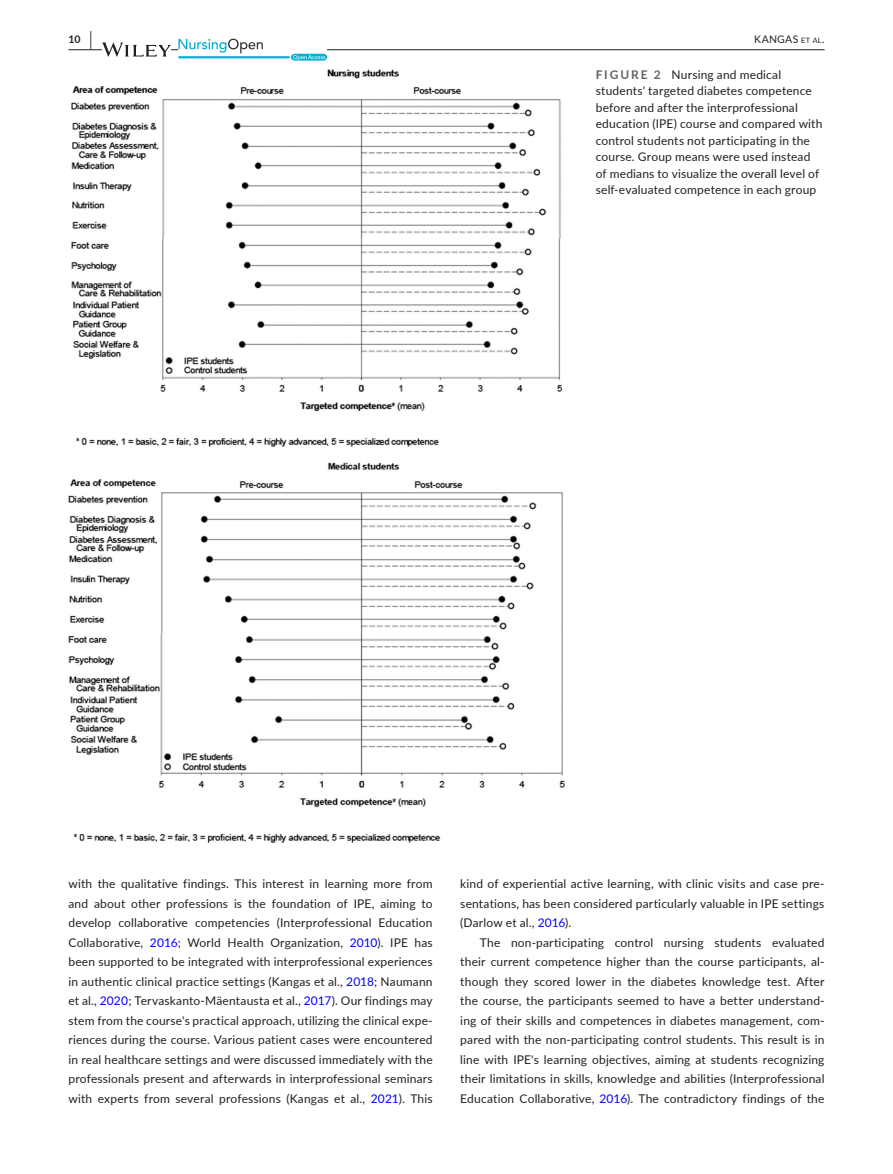
<style>
.page{position:relative;width:893px;height:1174px;background:#fff}
.page>*{position:absolute;margin:0;border:0;box-sizing:border-box;transform-origin:0 0}
.t1{font:12px/19.5px "Lato";letter-spacing:.015em;color:#231f20;text-align:justify}
.t2{font:10.5px "Lato";letter-spacing:.03em;color:#231f20}
.t3{font:700 10.5px "Lato";color:#231f20}
.s1{font-size:19.5px}
.s2{font-size:7.35px}
.s3{font-weight:700;color:#636366}
.s4{color:#00f}
</style>
<div class="page">
<hr style="left:68px;top:49px;width:756px;height:1px;background:#231f20">
<svg style="left:102px;top:42px;width:69px;height:15px"></svg>
<svg style="left:178px;top:39px;width:149px;height:22px"></svg>
<img style="left:68px;top:69px;width:497px;height:774px">
<p class="t3" style="left:68px;top:31px;width:25px">10 <span class="s1">|</span></p>
<p class="t2" style="left:754px;top:31px;width:72px">KANGAS <span class="s2">et al</span>.</p>
<p class="t1" style="left:596px;top:66px;width:228px;line-height:16.5px;text-align:left"><span class="s3">FIGURE 2</span> Nursing and medical students' targeted diabetes competence before and after the interprofessional education (IPE) course and compared with control students not participating in the course. Group means were used instead of medians to visualize the overall level of self-evaluated competence in each group</p>
<p class="t1" style="left:68px;top:873px;width:366px">with the qualitative findings. This interest in learning more from and about other professions is the foundation of IPE, aiming to develop collaborative competencies (Interprofessional Education Collaborative, <span class="s4">2016</span>; World Health Organization, <span class="s4">2010</span>). IPE has been supported to be integrated with interprofessional experiences in authentic clinical practice settings (Kangas et al., <span class="s4">2018</span>; Naumann et al., <span class="s4">2020</span>; Tervaskanto-Mäentausta et al., <span class="s4">2017</span>). Our findings may stem from the course's practical approach, utilizing the clinical expe&shy;riences during the course. Various patient cases were encountered in real healthcare settings and were discussed immediately with the professionals present and afterwards in interprofessional seminars with experts from several professions (Kangas et al., <span class="s4">2021</span>). This</p>
<p class="t1" style="left:460px;top:873px;width:366px">kind of experiential active learning, with clinic visits and case pre&shy;sentations, has been considered particularly valuable in IPE settings (Darlow et al., <span class="s4">2016</span>).</p>
<p class="t1" style="left:460px;top:932px;width:366px;text-indent:20px">The non-participating control nursing students evaluated their current competence higher than the course participants, al&shy;though they scored lower in the diabetes knowledge test. After the course, the participants seemed to have a better understand&shy;ing of their skills and competences in diabetes management, com&shy;pared with the non-participating control students. This result is in line with IPE's learning objectives, aiming at students recognizing their limitations in skills, knowledge and abilities (Interprofessional Education Collaborative, <span class="s4">2016</span>). The contradictory findings of the</p>
</div>
